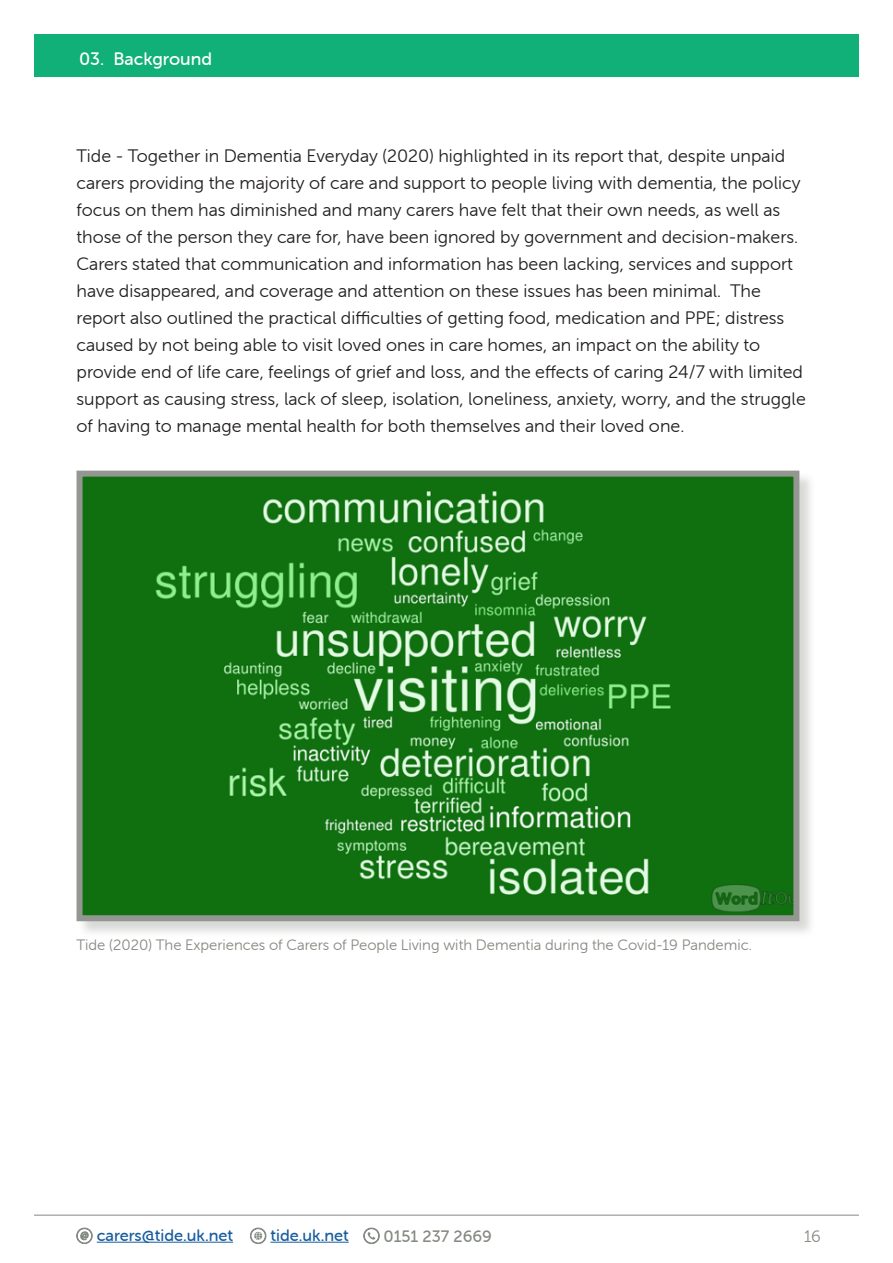
<style>
.page{position:relative;width:893px;height:1263px;background:#fff}
.page>*{position:absolute;margin:0;border:0;box-sizing:border-box;transform-origin:0 0}
.t1{font:18px/27px "Museo Sans Rounded 300";color:#231f20}
.t2{font:18px "Museo Sans Rounded 500";color:#fff}
.t3{font:16.5px "Museo Sans Rounded 500";color:#175d9e}
.t4{font:16.5px "Museo Sans Rounded 500";color:#858a82}
.t5{font:16.5px "Museo Sans Rounded 300";color:#858a82}
.t6{font:15px "Museo Sans Rounded 300";color:#858a82}
</style>
<div class="page">
<hr style="left:270px;top:1242px;width:79px;height:1px;background:#175d9e">
<svg style="left:250px;top:1228px;width:16px;height:16px"></svg>
<hr style="left:97px;top:1242px;width:136px;height:1px;background:#175d9e">
<svg style="left:76px;top:1228px;width:17px;height:16px"></svg>
<svg style="left:363px;top:1228px;width:17px;height:16px"></svg>
<hr style="left:34px;top:1215px;width:825px;height:1px;background:#858a82">
<div style="left:34px;top:34px;width:825px;height:43px;background:#11b079"></div>
<div style="left:77px;top:471px;width:739px;height:467px;background:#858a82;opacity:.32"></div>
<img style="left:84px;top:478px;width:708px;height:436px">
<div style="left:77px;top:471px;width:722px;height:450px;border:6px solid #949791"></div>
<p class="t2" style="left:79px;top:48px;width:134px">03. Background</p>
<p class="t1" style="left:77px;top:143px;width:731px">Tide - Together in Dementia Everyday (2020) highlighted in its report that, despite unpaid carers providing the majority of care and support to people living with dementia, the policy focus on them has diminished and many carers have felt that their own needs, as well as those of the person they care for, have been ignored by government and decision-makers.<br>Carers stated that communication and information has been lacking, services and support have disappeared, and coverage and attention on these issues has been minimal. The report also outlined the practical difficulties of getting food, medication and PPE; distress caused by not being able to visit loved ones in care homes, an impact on the ability to provide end of life care, feelings of grief and loss, and the effects of caring 24/7 with limited support as causing stress, lack of sleep, isolation, loneliness, anxiety, worry, and the struggle of having to manage mental health for both themselves and their loved one.</p>
<p class="t6" style="left:77px;top:936px;width:677px">Tide (2020) The Experiences of Carers of People Living with Dementia during the Covid-19 Pandemic.</p>
<p class="t3" style="left:97px;top:1226px;width:138px">carers@tide.uk.net</p>
<p class="t3" style="left:270px;top:1226px;width:80px">tide.uk.net</p>
<p class="t4" style="left:383px;top:1227px;width:110px">0151 237 2669</p>
<p class="t5" style="left:804px;top:1227px;width:18px">16</p>
</div>
